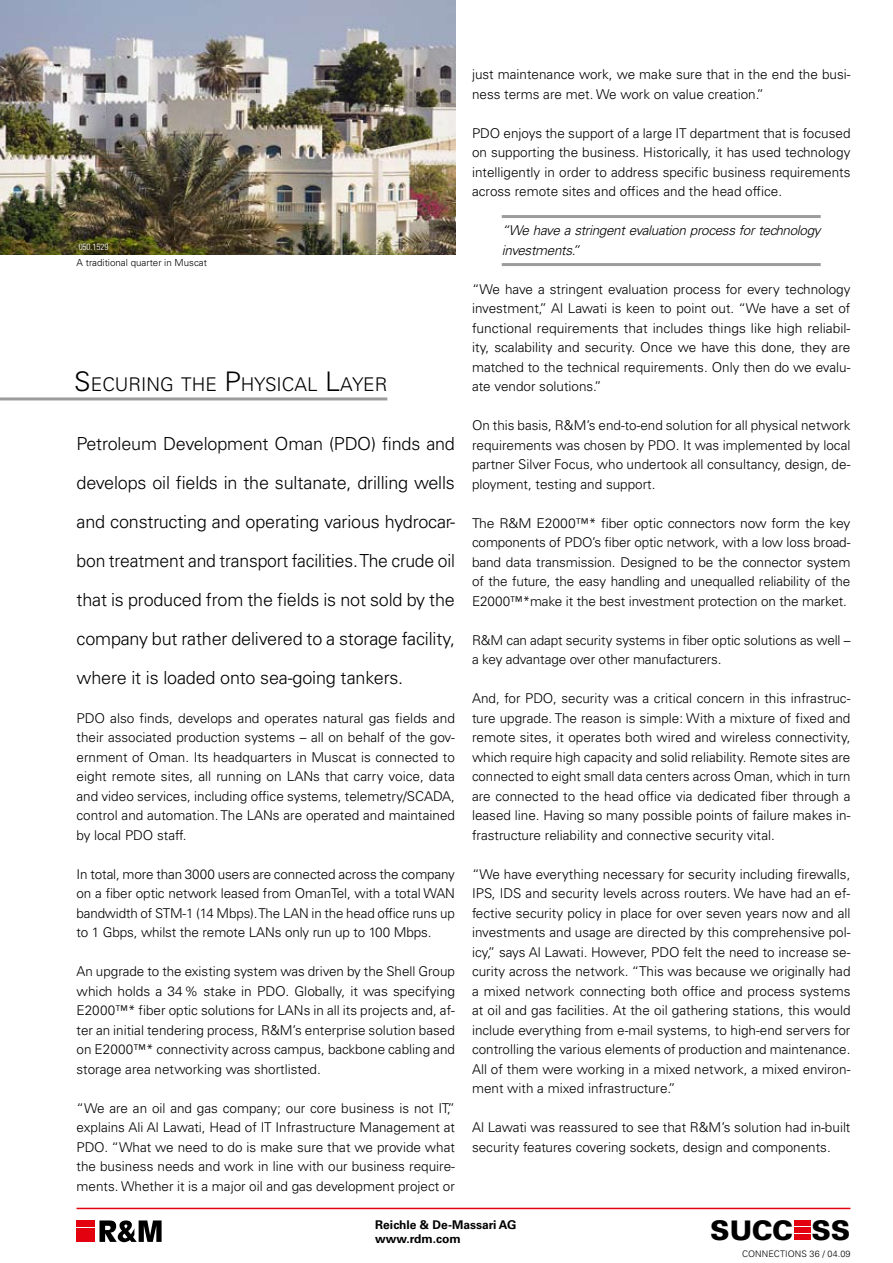
<style>
.page{position:relative;width:893px;height:1263px;background:#fff}
.page>*{position:absolute;margin:0;border:0;box-sizing:border-box;transform-origin:0 0}
.t1{font:900 27px "Univers LT Std";letter-spacing:-.01em;color:#000}
.t2{font:300 18.9px "Univers LT Std";color:#000}
.t3{font:300 18px/39px "Univers LT Std";letter-spacing:-.01em;color:#000;text-align:justify}
.t4{font:300 13.5px/19.5px "Univers LT Std";color:#000;text-align:justify}
.t5{font:italic 300 13.5px/19.5px "Univers LT Std";letter-spacing:-.025em;color:#000}
.t6{font:700 12px/13.5px "Univers LT Std";color:#000}
.t7{font:300 9.75px "Univers LT Std";color:#000}
.t8{font:300 9px "Univers LT Std";letter-spacing:.01em;color:#000}
.t9{font:300 condensed 9px "Univers LT Std";color:#fff}
.s1{font-size:27px}
</style>
<div class="page">
<img style="left:0;top:0;width:455px;height:255px">
<hr style="left:0;top:397px;width:387px;height:3px;background:#9c9c9c">
<hr style="left:502px;top:215px;width:319px;height:3px;background:#9c9c9c">
<hr style="left:502px;top:263px;width:319px;height:3px;background:#9c9c9c">
<div style="left:77px;top:1228px;width:18px;height:6px;background:#e3000f"></div>
<div style="left:77px;top:1220px;width:18px;height:6px;background:#e3000f"></div>
<div style="left:77px;top:1236px;width:18px;height:6px;background:#e3000f"></div>
<svg style="left:99px;top:1220px;width:63px;height:22px"></svg>
<hr style="left:77px;top:1208px;width:773px;height:1px;background:#e3000f">
<div style="left:795px;top:1220px;width:16px;height:6px;background:#e3000f"></div>
<div style="left:795px;top:1227px;width:16px;height:6px;background:#e3000f"></div>
<div style="left:795px;top:1234px;width:16px;height:6px;background:#e3000f"></div>
<p class="t9" style="left:79px;top:242px;width:31px">050.1529</p>
<p class="t7" style="left:77px;top:257px;width:132px">A traditional quarter in Muscat</p>
<h2 class="t2" style="left:74px;top:373px;width:315px"><span class="s1">S</span>ECURING THE <span class="s1">P</span>HYSICAL <span class="s1">L</span>AYER</h2>
<p class="t3" style="left:77px;top:424px;width:380px">Petroleum Development Oman (PDO) finds and develops oil fields in the sultanate, drilling wells and constructing and operating various hydrocar&shy;bon treatment and transport facilities. The crude oil that is produced from the fields is not sold by the company but rather delivered to a storage facility, where it is loaded onto sea-going tankers.</p>
<p class="t4" style="left:77px;top:708px;width:380px">PDO also finds, develops and operates natural gas fields and their associated production systems – all on behalf of the gov&shy;ernment of Oman. Its headquarters in Muscat is connected to eight remote sites, all running on LANs that carry voice, data and video services, including office systems, telemetry/SCADA, control and automation. The LANs are operated and maintained by local PDO staff.</p>
<p class="t4" style="left:77px;top:864px;width:380px">In total, more than 3000 users are connected across the company on a fiber optic network leased from OmanTel, with a total WAN bandwidth of STM-1 (14 Mbps). The LAN in the head office runs up to 1 Gbps, whilst the remote LANs only run up to 100 Mbps.</p>
<p class="t4" style="left:77px;top:962px;width:380px">An upgrade to the existing system was driven by the Shell Group which holds a 34% stake in PDO. Globally, it was specifying E2000™* fiber optic solutions for LANs in all its projects and, af&shy;ter an initial tendering process, R&amp;M’s enterprise solution based on E2000™* connectivity across campus, backbone cabling and storage area networking was shortlisted.</p>
<p class="t4" style="left:77px;top:1098px;width:380px">“We are an oil and gas company; our core business is not IT,” explains Ali Al Lawati, Head of IT Infrastructure Management at PDO. “What we need to do is make sure that we provide what the business needs and work in line with our business require&shy;ments. Whether it is a major oil and gas development project or</p>
<p class="t4" style="left:472px;top:65px;width:380px">just maintenance work, we make sure that in the end the busi&shy;ness terms are met. We work on value creation.”</p>
<p class="t4" style="left:472px;top:123px;width:380px">PDO enjoys the support of a large IT department that is focused on supporting the business. Historically, it has used technology intelligently in order to address specific business requirements across remote sites and offices and the head office.</p>
<p class="t5" style="left:502px;top:221px;width:320px">“We have a stringent evaluation process for technology investments.”</p>
<p class="t4" style="left:472px;top:279px;width:380px">“We have a stringent evaluation process for every technology investment,” Al Lawati is keen to point out. “We have a set of functional requirements that includes things like high reliabil&shy;ity, scalability and security. Once we have this done, they are matched to the technical requirements. Only then do we evalu&shy;ate vendor solutions.”</p>
<p class="t4" style="left:472px;top:416px;width:380px">On this basis, R&amp;M’s end-to-end solution for all physical network requirements was chosen by PDO. It was implemented by local partner Silver Focus, who undertook all consultancy, design, de&shy;ployment, testing and support.</p>
<p class="t4" style="left:472px;top:513px;width:380px">The R&amp;M E2000™* fiber optic connectors now form the key components of PDO’s fiber optic network, with a low loss broad&shy;band data transmission. Designed to be the connector system of the future, the easy handling and unequalled reliability of the E2000™*make it the best investment protection on the market.</p>
<p class="t4" style="left:472px;top:630px;width:380px">R&amp;M can adapt security systems in fiber optic solutions as well – a key advantage over other manufacturers.</p>
<p class="t4" style="left:472px;top:688px;width:380px">And, for PDO, security was a critical concern in this infrastruc&shy;ture upgrade. The reason is simple: With a mixture of fixed and remote sites, it operates both wired and wireless connectivity, which require high capacity and solid reliability. Remote sites are connected to eight small data centers across Oman, which in turn are connected to the head office via dedicated fiber through a leased line. Having so many possible points of failure makes in&shy;frastructure reliability and connective security vital.</p>
<p class="t4" style="left:472px;top:864px;width:380px">“We have everything necessary for security including firewalls, IPS, IDS and security levels across routers. We have had an ef&shy;fective security policy in place for over seven years now and all investments and usage are directed by this comprehensive pol&shy;icy,” says Al Lawati. However, PDO felt the need to increase se&shy;curity across the network. “This was because we originally had a mixed network connecting both office and process systems at oil and gas facilities. At the oil gathering stations, this would include everything from e-mail systems, to high-end servers for controlling the various elements of production and maintenance.<br>All of them were working in a mixed network, a mixed environ&shy;ment with a mixed infrastructure.”</p>
<p class="t4" style="left:472px;top:1118px;width:380px">Al Lawati was reassured to see that R&amp;M’s solution had in-built security features covering sockets, design and components.</p>
<p class="t6" style="left:375px;top:1218px;width:143px">Reichle &amp; De-Massari AG www.rdm.com</p>
<h1 class="t1" style="left:710px;top:1213px;width:142px">SUCC SS</h1>
<p class="t8" style="left:742px;top:1248px;width:110px">CONNECTIONS 36 / 04.09</p>
</div>
